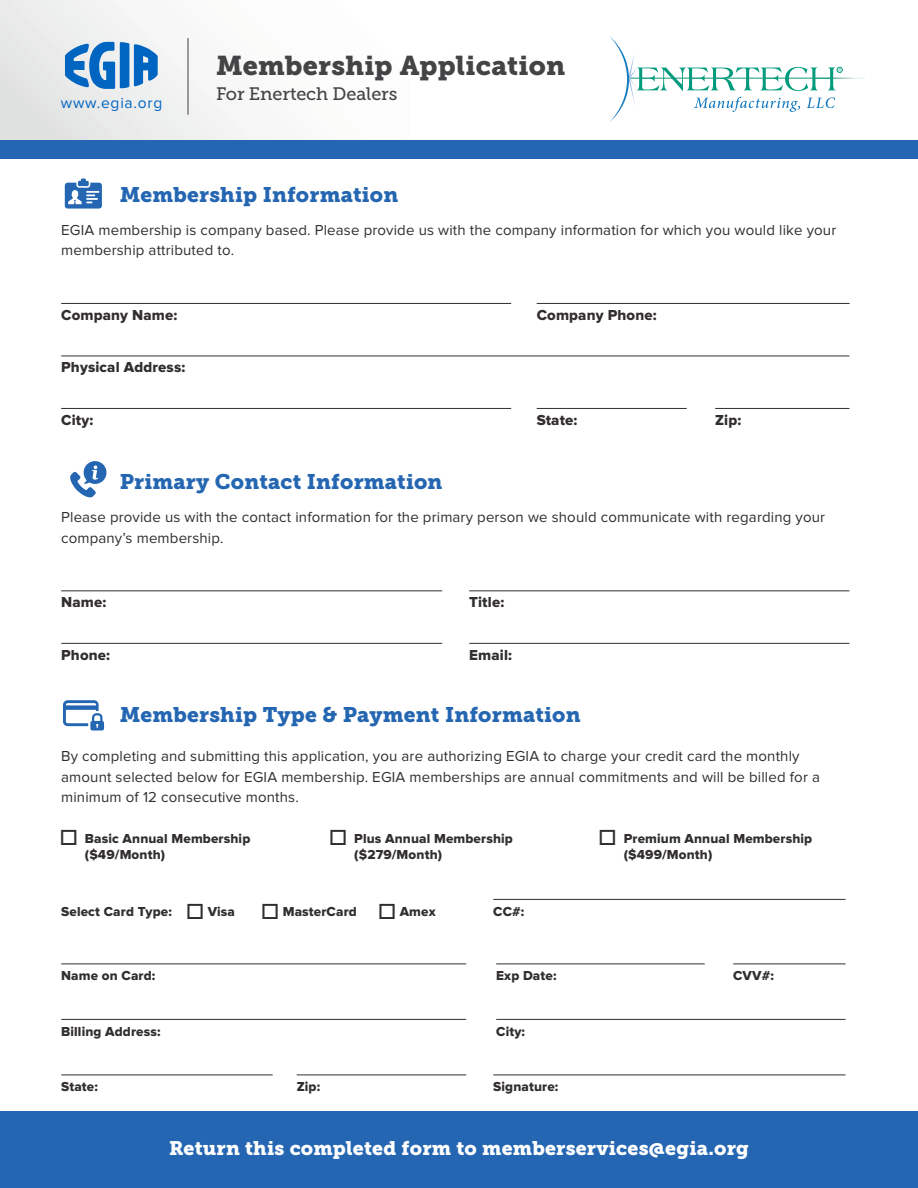
<style>
.page{position:relative;width:918px;height:1188px;background:#fff}
.page>*{position:absolute;margin:0;border:0;box-sizing:border-box;transform-origin:0 0}
.t1{font:27px "Museo Slab 900";letter-spacing:.01em;color:#444345}
.t2{font:21px "Museo Slab 900";letter-spacing:.01em;color:#2466b2}
.t3{font:19.5px "Museo Slab 900";letter-spacing:.01em;color:#fff}
.t4{font:18px "Museo Slab 500";letter-spacing:-.005em;color:#444345}
.t5{font:15.6px "Proxima Nova";letter-spacing:.05em;color:#0165c1}
.t6{font:15px/20.7px "Proxima Nova";letter-spacing:.01em;color:#322e2f}
.form{font:15px "Proxima Nova Extrabld";letter-spacing:.01em;color:#322e2f}
.title_2_col{font:15px "Proxima Nova Extrabld";letter-spacing:.01em;color:#322e2f}
.form_Small{font:13.5px/16.5px "Proxima Nova Extrabld";letter-spacing:.01em;color:#322e2f}
</style>
<div class="page">
<div style="left:0;top:140px;width:918px;height:18px;background:#2466b2"></div>
<hr style="left:188px;top:38px;width:1px;height:77px;background:#414042">
<svg style="left:65px;top:42px;width:93px;height:47px"></svg>
<div style="left:0;top:1111px;width:918px;height:77px;background:#2466b2"></div>
<svg style="left:610px;top:37px;width:255px;height:85px"></svg>
<hr style="left:61px;top:303px;width:450px;height:1px;background:#322e2f">
<hr style="left:537px;top:303px;width:313px;height:1px;background:#322e2f">
<hr style="left:61px;top:356px;width:788px;height:1px;background:#322e2f">
<hr style="left:61px;top:408px;width:450px;height:1px;background:#322e2f">
<hr style="left:537px;top:408px;width:150px;height:1px;background:#322e2f">
<hr style="left:715px;top:408px;width:134px;height:1px;background:#322e2f">
<hr style="left:61px;top:591px;width:381px;height:1px;background:#322e2f">
<hr style="left:469px;top:591px;width:380px;height:1px;background:#322e2f">
<hr style="left:61px;top:643px;width:381px;height:1px;background:#322e2f">
<hr style="left:469px;top:643px;width:380px;height:1px;background:#322e2f">
<svg style="left:65px;top:178px;width:37px;height:31px"></svg>
<svg style="left:70px;top:461px;width:37px;height:36px"></svg>
<hr style="left:493px;top:899px;width:353px;height:1px;background:#322e2f">
<hr style="left:61px;top:964px;width:405px;height:1px;background:#322e2f">
<hr style="left:496px;top:964px;width:209px;height:1px;background:#322e2f">
<hr style="left:733px;top:964px;width:113px;height:1px;background:#322e2f">
<hr style="left:61px;top:1019px;width:405px;height:1px;background:#322e2f">
<hr style="left:496px;top:1019px;width:350px;height:1px;background:#322e2f">
<hr style="left:61px;top:1075px;width:212px;height:1px;background:#322e2f">
<hr style="left:297px;top:1075px;width:169px;height:1px;background:#322e2f">
<hr style="left:493px;top:1075px;width:353px;height:1px;background:#322e2f">
<svg style="left:63px;top:700px;width:41px;height:30px"></svg>
<p class="t5" style="left:61px;top:93px;width:103px">www.egia.org</p>
<h1 class="t1" style="left:216px;top:50px;width:351px">Membership Application</h1>
<p class="t4" style="left:216px;top:84px;width:183px">For Enertech Dealers</p>
<h1 class="t2" style="left:120px;top:182px;width:280px">Membership Information</h1>
<p class="t6" style="left:61px;top:220px;width:777px">EGIA membership is company based. Please provide us with the company information for which you would like your membership attributed to.</p>
<p class="form" style="left:61px;top:306px;width:118px">Company Name:</p>
<p class="form" style="left:537px;top:306px;width:121px">Company Phone:</p>
<p class="form" style="left:61px;top:359px;width:126px">Physical Address:</p>
<p class="form" style="left:61px;top:411px;width:34px">City:</p>
<p class="form" style="left:537px;top:411px;width:42px">State:</p>
<p class="form" style="left:715px;top:411px;width:28px">Zip:</p>
<h1 class="t2" style="left:120px;top:470px;width:324px">Primary Contact Information</h1>
<p class="t6" style="left:61px;top:507px;width:765px">Please provide us with the contact information for the primary person we should communicate with regarding your company’s membership.</p>
<p class="title_2_col" style="left:61px;top:594px;width:47px">Name:</p>
<p class="title_2_col" style="left:469px;top:594px;width:37px">Title:</p>
<p class="title_2_col" style="left:61px;top:646px;width:50px">Phone:</p>
<p class="title_2_col" style="left:469px;top:646px;width:44px">Email:</p>
<h1 class="t2" style="left:120px;top:703px;width:462px">Membership Type &amp; Payment Information</h1>
<p class="t6" style="left:61px;top:746px;width:760px">By completing and submitting this application, you are authorizing EGIA to charge your credit card the monthly amount selected below for EGIA membership. EGIA memberships are annual commitments and will be billed for a minimum of 12 consecutive months.</p>
<p class="form_Small" style="left:85px;top:830px;width:167px;text-indent:-26px">□ Basic Annual Membership ($49/Month)</p>
<p class="form_Small" style="left:354px;top:830px;width:160px;text-indent:-26px">□ Plus Annual Membership ($279/Month)</p>
<p class="form_Small" style="left:624px;top:830px;width:190px;text-indent:-26px">□ Premium Annual Membership ($499/Month)</p>
<p class="form_Small" style="left:61px;top:904px;width:376px">Select Card Type: □ Visa □ MasterCard □ Amex</p>
<p class="form_Small" style="left:493px;top:904px;width:33px">CC#:</p>
<p class="form_Small" style="left:61px;top:968px;width:96px">Name on Card:</p>
<p class="form_Small" style="left:496px;top:968px;width:62px">Exp Date:</p>
<p class="form_Small" style="left:733px;top:968px;width:42px">CVV#:</p>
<p class="form_Small" style="left:61px;top:1024px;width:101px">Billing Address:</p>
<p class="form_Small" style="left:496px;top:1024px;width:30px">City:</p>
<p class="form_Small" style="left:61px;top:1079px;width:38px">State:</p>
<p class="form_Small" style="left:297px;top:1079px;width:25px">Zip:</p>
<p class="form_Small" style="left:493px;top:1079px;width:67px">Signature:</p>
<h3 class="t3" style="left:169px;top:1137px;width:581px">Return this completed form to memberservices@egia.org</h3>
</div>
